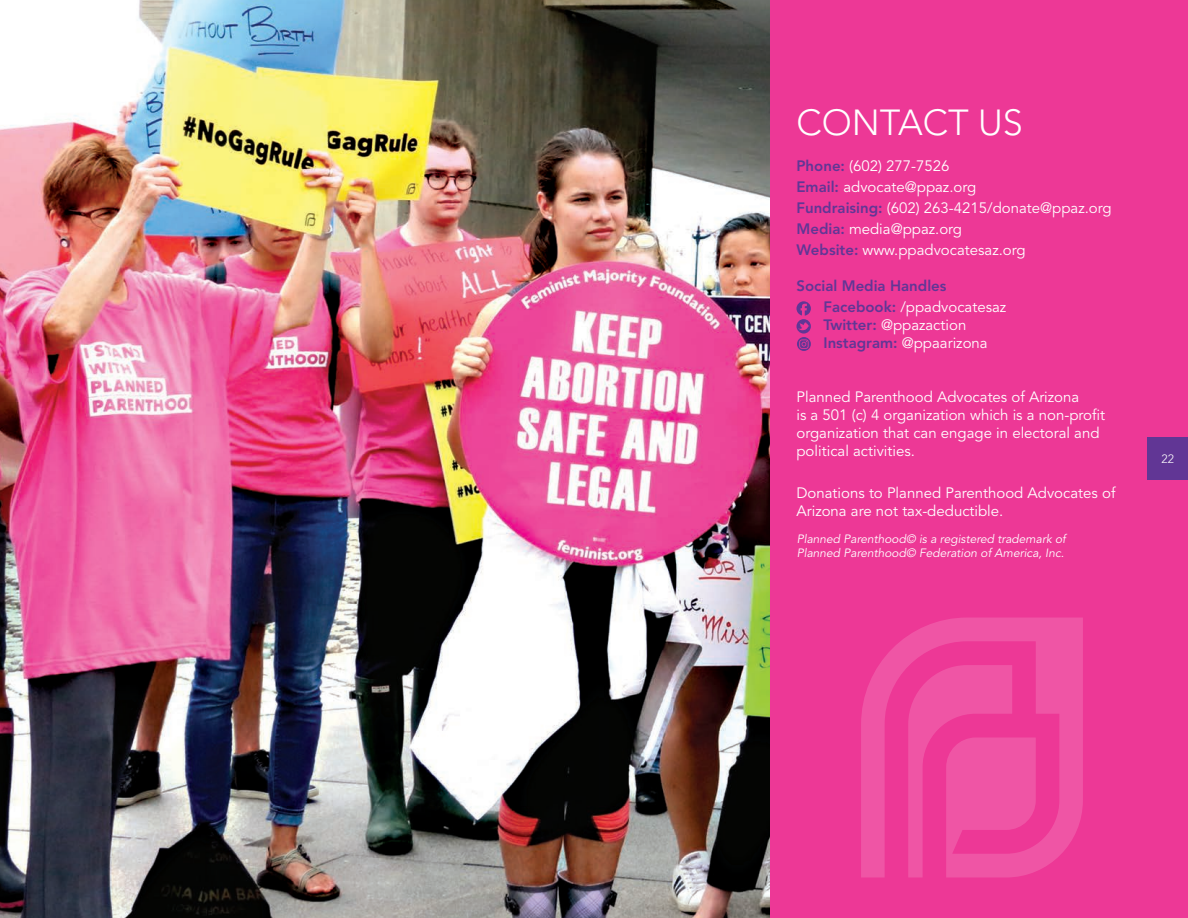
<style>
.page{position:relative;width:1188px;height:918px;background:#fff}
.page>*{position:absolute;margin:0;border:0;box-sizing:border-box;transform-origin:0 0}
.t1{font:300 36px "Avenir";color:#fff}
.t2{font:15px/18px "Avenir";color:#fff}
.t3{font:800 15px/21px "Avenir";color:#613695}
.t4{font:italic 12px/14.4px "Avenir";color:#fff}
.t5{font:300 12px "Avenir";color:#fff}
.s1{font-weight:800;color:#613695}
.s2{font-weight:400;color:#fff}
</style>
<div class="page">
<div style="left:770px;top:0;width:418px;height:918px;background:#ed3896"></div>
<svg style="left:797px;top:301px;width:14px;height:50px"></svg>
<div style="left:1148px;top:438px;width:40px;height:42px;background:#613695"></div>
<svg style="left:861px;top:618px;width:222px;height:260px;fill:#ef55a5"></svg>
<img style="left:0;top:0;width:770px;height:918px">
<h1 class="t1" style="left:796px;top:102px;width:228px">CONTACT US</h1>
<p class="t2" style="left:796px;top:156px;width:317px;line-height:21px"><span class="s1">Phone:</span> (602) 277-7526<br><span class="s1">Email:</span> advocate@ppaz.org<br><span class="s1">Fundraising:</span> (602) 263-4215/donate@ppaz.org<br><span class="s1">Media:</span> media@ppaz.org<br><span class="s1">Website:</span> www.ppadvocatesaz.org</p>
<p class="t3" style="left:824px;top:276px;width:184px;text-indent:-27px">Social Media Handles<br>Facebook: <span class="s2">/ppadvocatesaz</span></p>
<p class="t2" style="left:824px;top:317px;width:166px"><span class="s1">Twitter:</span> @ppazaction<br><span class="s1">Instagram:</span> @ppaarizona</p>
<p class="t2" style="left:796px;top:389px;width:310px">Planned Parenthood Advocates of Arizona<br>is a 501 (c) 4 organization which is a non-profit organization that can engage in electoral and political activities.</p>
<p class="t2" style="left:796px;top:485px;width:320px">Donations to Planned Parenthood Advocates of<br>Arizona are not tax-deductible.</p>
<p class="t4" style="left:797px;top:532px;width:270px">Planned Parenthood© is a registered trademark of<br>Planned Parenthood© Federation of America, Inc.</p>
<p class="t5" style="left:1162px;top:452px;width:14px">22</p>
</div>
